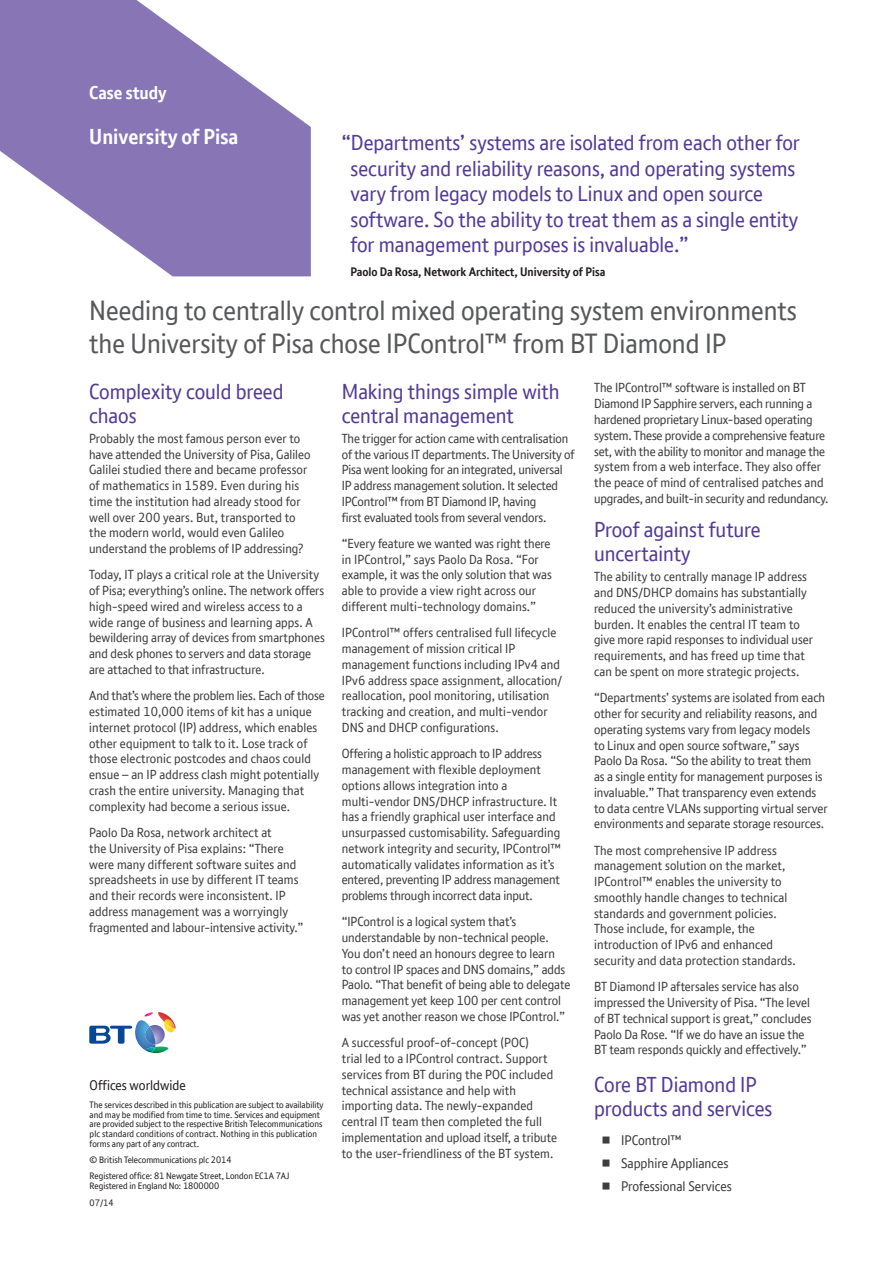
<style>
.page{position:relative;width:893px;height:1263px;background:#fff}
.page>*{position:absolute;margin:0;border:0;box-sizing:border-box;transform-origin:0 0}
.Title_page_2{font:27px/33px "BT Font";color:#57585a}
.Pull_Quote_page_2{font:21px/25.5px "BT Font";color:#543a97}
.Body_head_page_2{font:21px/24px "BT Font";color:#543a97}
.Core_BT_Services_Hea{font:21px/24px "BT Font";color:#543a97}
.Client_name_page_2{font:700 21px "BT Font";color:#fff}
.Case_Study{font:700 18px "BT Font";color:#fff}
.t1{font:13.5px "BT Font";color:#3e3e3f}
.t2{font:13.5px "BT Font";color:#231f20}
.Body_text_page_2{font:12.75px/15.8px "BT Font";letter-spacing:.005em;color:#3e3e3f}
.Attribution_page_2{font:700 12px "BT Font";color:#231f20}
.t3{font:9px/9.8px "BT Font";color:#231f20}
</style>
<div class="page">
<svg style="left:0;top:0;width:311px;height:276px;fill:#8775b6"></svg>
<svg style="left:89px;top:1012px;width:87px;height:41px"></svg>
<p class="Case_Study" style="left:89px;top:81px;width:79px">Case study</p>
<p class="Client_name_page_2" style="left:89px;top:122px;width:151px">University of Pisa</p>
<p class="Pull_Quote_page_2" style="left:351px;top:130px;width:451px;text-indent:-9px">“Departments’ systems are isolated from each other for security and reliability reasons, and operating systems vary from legacy models to Linux and open source software. So the ability to treat them as a single entity for management purposes is invaluable.”</p>
<p class="Attribution_page_2" style="left:351px;top:263px;width:256px">Paolo Da Rosa, Network Architect, University of Pisa</p>
<p class="Title_page_2" style="left:89px;top:294px;width:709px">Needing to centrally control mixed operating system environments the University of Pisa chose IPControl™ from BT Diamond IP</p>
<p class="Body_head_page_2" style="left:89px;top:379px;width:196px">Complexity could breed chaos</p>
<p class="Body_text_page_2" style="left:89px;top:430px;width:223px">Probably the most famous person ever to have attended the University of Pisa, Galileo Galilei studied there and became professor of mathematics in 1589. Even during his time the institution had already stood for well over 200 years. But, transported to the modern world, would even Galileo understand the problems of IP addressing?</p>
<p class="Body_text_page_2" style="left:89px;top:567px;width:237px">Today, IT plays a critical role at the University of Pisa; everything’s online. The network offers high-speed wired and wireless access to a wide range of business and learning apps. A bewildering array of devices from smartphones and desk phones to servers and data storage are attached to that infrastructure.</p>
<p class="Body_text_page_2" style="left:89px;top:688px;width:237px">And that’s where the problem lies. Each of those estimated 10,000 items of kit has a unique internet protocol (IP) address, which enables other equipment to talk to it. Lose track of those electronic postcodes and chaos could ensue – an IP address clash might potentially crash the entire university. Managing that complexity had become a serious issue.</p>
<p class="Body_text_page_2" style="left:89px;top:824px;width:216px">Paolo Da Rosa, network architect at<br>the University of Pisa explains: “There were many different software suites and spreadsheets in use by different IT teams and their records were inconsistent. IP address management was a worryingly fragmented and labour-intensive activity.”</p>
<p class="t2" style="left:90px;top:1076px;width:97px">Offices worldwide</p>
<p class="t3" style="left:90px;top:1100px;width:235px">The services described in this publication are subject to availability and may be modified from time to time. Services and equipment are provided subject to the respective British Telecommunications plc standard conditions of contract. Nothing in this publication forms any part of any contract.</p>
<p class="t3" style="left:90px;top:1155px;width:143px">© British Telecommunications plc 2014</p>
<p class="t3" style="left:90px;top:1171px;width:201px">Registered office: 81 Newgate Street, London EC1A 7AJ</p>
<p class="t3" style="left:90px;top:1181px;width:131px">Registered in England No: 1800000</p>
<p class="t3" style="left:90px;top:1198px;width:25px">07/14</p>
<p class="Body_head_page_2" style="left:342px;top:379px;width:219px">Making things simple with central management</p>
<p class="Body_text_page_2" style="left:342px;top:430px;width:234px">The trigger for action came with centralisation of the various IT departments. The University of Pisa went looking for an integrated, universal IP address management solution. It selected IPControl™ from BT Diamond IP, having<br>first evaluated tools from several vendors.</p>
<p class="Body_text_page_2" style="left:342px;top:535px;width:212px">“Every feature we wanted was right there in IPControl,” says Paolo Da Rosa. “For example, it was the only solution that was able to provide a view right across our different multi-technology domains.”</p>
<p class="Body_text_page_2" style="left:342px;top:625px;width:222px">IPControl™ offers centralised full lifecycle management of mission critical IP management functions including IPv4 and IPv6 address space assignment, allocation/ reallocation, pool monitoring, utilisation tracking and creation, and multi-vendor DNS and DHCP configurations.</p>
<p class="Body_text_page_2" style="left:342px;top:746px;width:221px">Offering a holistic approach to IP address management with flexible deployment options allows integration into a multi‑vendor DNS/DHCP infrastructure. It has a friendly graphical user interface and unsurpassed customisability. Safeguarding network integrity and security, IPControl™ automatically validates information as it’s entered, preventing IP address management problems through incorrect data input.</p>
<p class="Body_text_page_2" style="left:342px;top:914px;width:230px">“IPControl is a logical system that’s understandable by non-technical people.<br>You don’t need an honours degree to learn<br>to control IP spaces and DNS domains,” adds Paolo. “That benefit of being able to delegate management yet keep 100 per cent control was yet another reason we chose IPControl.”</p>
<p class="Body_text_page_2" style="left:342px;top:1035px;width:217px">A successful proof-of-concept (POC)<br>trial led to a IPControl contract. Support services from BT during the POC included technical assistance and help with importing data. The newly‑expanded central IT team then completed the full implementation and upload itself, a tribute to the user-friendliness of the BT system.</p>
<p class="Body_text_page_2" style="left:594px;top:380px;width:236px">The IPControl™ software is installed on BT Diamond IP Sapphire servers, each running a hardened proprietary Linux-based operating system. These provide a comprehensive feature set, with the ability to monitor and manage the system from a web interface. They also offer the peace of mind of centralised patches and upgrades, and built-in security and redundancy.</p>
<p class="Body_head_page_2" style="left:594px;top:518px;width:168px">Proof against future uncertainty</p>
<p class="Body_text_page_2" style="left:594px;top:569px;width:220px">The ability to centrally manage IP address and DNS/DHCP domains has substantially reduced the university’s administrative burden. It enables the central IT team to give more rapid responses to individual user requirements, and has freed up time that can be spent on more strategic projects.</p>
<p class="Body_text_page_2" style="left:594px;top:690px;width:235px">“Departments’ systems are isolated from each other for security and reliability reasons, and operating systems vary from legacy models<br>to Linux and open source software,” says Paolo Da Rosa. “So the ability to treat them<br>as a single entity for management purposes is invaluable.” That transparency even extends to data centre VLANs supporting virtual server environments and separate storage resources.</p>
<p class="Body_text_page_2" style="left:594px;top:842px;width:203px">The most comprehensive IP address management solution on the market, IPControl™ enables the university to smoothly handle changes to technical standards and government policies.<br>Those include, for example, the introduction of IPv6 and enhanced security and data protection standards.</p>
<p class="Body_text_page_2" style="left:594px;top:979px;width:219px">BT Diamond IP aftersales service has also impressed the University of Pisa. “The level of BT technical support is great,” concludes Paolo Da Rose. “If we do have an issue the BT team responds quickly and effectively.”</p>
<p class="Core_BT_Services_Hea" style="left:594px;top:1072px;width:180px">Core BT Diamond IP products and services</p>
<p class="t1" style="left:621px;top:1131px;width:62px">IPControl™</p>
<p class="t1" style="left:621px;top:1154px;width:109px">Sapphire Appliances</p>
<p class="t1" style="left:621px;top:1177px;width:112px">Professional Services</p>
</div>
